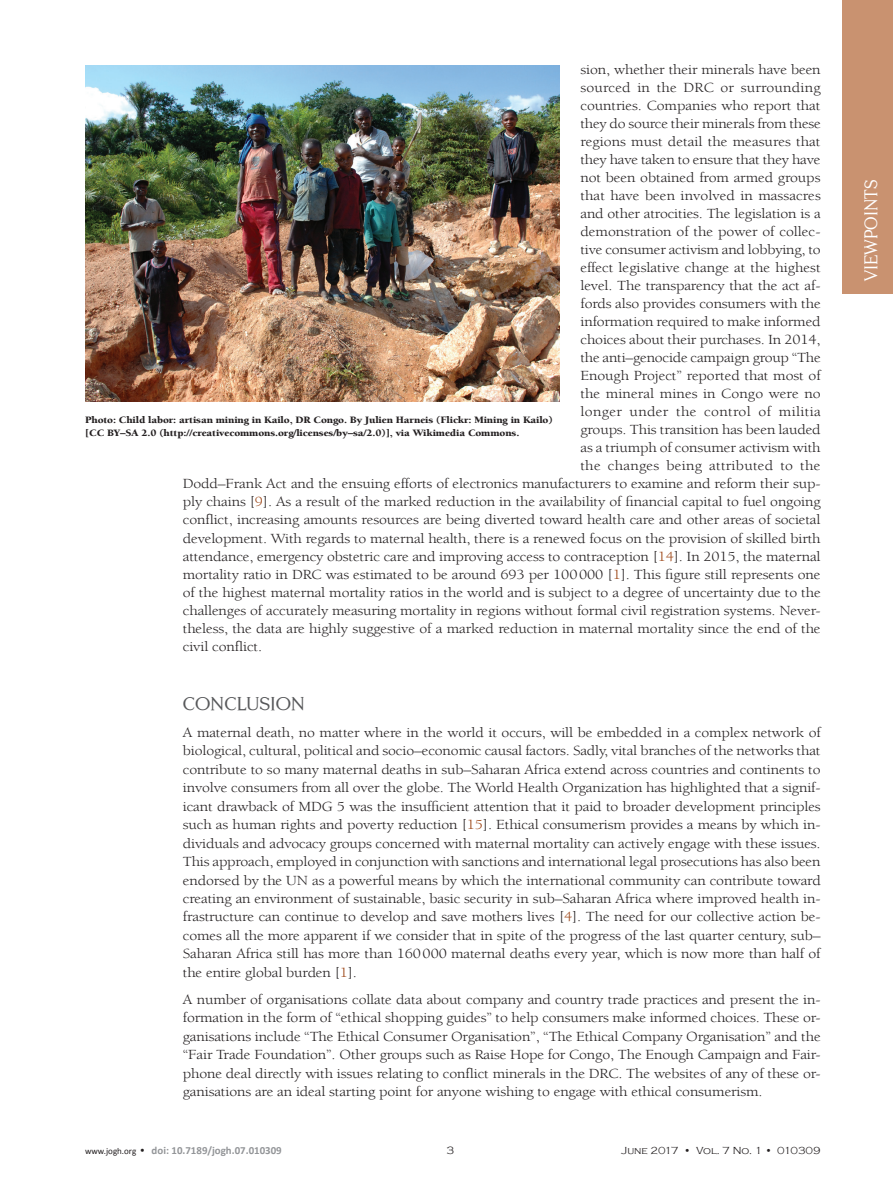
<style>
.page{position:relative;width:893px;height:1191px;background:#fff}
.page>*{position:absolute;margin:0;border:0;box-sizing:border-box;transform-origin:0 0}
.t1{font:18.6px "Centabel";letter-spacing:-.01em;color:#57585a;scale:1.11 1}
.t2{font:18px "Centabel";color:#fff}
.t3{font:14.25px/18.5px "Berkeley Std";letter-spacing:-.01em;color:#231f20;text-align:justify;scale:1.11 1}
.t4{font:14.25px "Berkeley Std";letter-spacing:.02em;color:#231f20;scale:1.11 1}
.t5{font:14.25px "Berkeley Std";letter-spacing:.015em;color:#231f20;scale:1.11 1}
.t6{font:14.25px "Berkeley Std";letter-spacing:.01em;color:#231f20;scale:1.11 1}
.t7{font:700 10.95px "Calibri";color:#939598}
.t8{font:300 10.95px "Copperplate Gothic";color:#231f20}
.t9{font:300 10.5px "Copperplate Gothic";color:#231f20}
.t10{font:900 10.05px/13.5px "Berkeley Std";letter-spacing:-.01em;color:#231f20;scale:1.11 1}
.s1{color:#9d4718}
.s2{font-weight:400;font-size:9px;color:#231f20}
.s3{font-family:"Copperplate Gothic";font-weight:300;color:#231f20}
</style>
<div class="page">
<div style="left:842px;top:0;width:51px;height:293px;background:#c99270"></div>
<img style="left:85px;top:65px;width:474px;height:336px">
<p class="t3" style="left:580px;top:61px;width:218px">sion, whether their minerals have been</p>
<p class="t6" style="left:580px;top:80px;width:218px">sourced in the DRC or surrounding</p>
<p class="t3" style="left:580px;top:97px;width:218px">countries. Companies who report that</p>
<p class="t3" style="left:580px;top:115px;width:218px">they do source their minerals from these</p>
<p class="t3" style="left:580px;top:133px;width:218px">regions must detail the measures that</p>
<p class="t3" style="left:580px;top:151px;width:218px">they have taken to ensure that they have</p>
<p class="t3" style="left:580px;top:169px;width:218px">not been obtained from armed groups</p>
<p class="t3" style="left:580px;top:187px;width:218px">that have been involved in massacres</p>
<p class="t3" style="left:580px;top:205px;width:218px">and other atrocities. The legislation is a</p>
<p class="t3" style="left:580px;top:223px;width:218px">demonstration of the power of collec-</p>
<p class="t3" style="left:580px;top:241px;width:218px">tive consumer activism and lobbying, to</p>
<p class="t3" style="left:580px;top:259px;width:218px">effect legislative change at the highest</p>
<p class="t3" style="left:580px;top:277px;width:218px">level. The transparency that the act af-</p>
<p class="t3" style="left:580px;top:295px;width:218px">fords also provides consumers with the</p>
<p class="t3" style="left:580px;top:313px;width:218px">information required to make informed</p>
<p class="t3" style="left:580px;top:331px;width:218px">choices about their purchases. In 2014,</p>
<p class="t3" style="left:580px;top:349px;width:218px">the anti–genocide campaign group “The</p>
<p class="t3" style="left:580px;top:367px;width:218px">Enough Project” reported that most of</p>
<p class="t3" style="left:580px;top:385px;width:218px">the mineral mines in Congo were no</p>
<p class="t4" style="left:580px;top:404px;width:218px">longer under the control of militia</p>
<p class="t3" style="left:580px;top:421px;width:218px">groups. This transition has been lauded</p>
<p class="t3" style="left:580px;top:439px;width:218px">as a triumph of consumer activism with</p>
<p class="t5" style="left:580px;top:458px;width:218px">the changes being attributed to the</p>
<p class="t3" style="left:183px;top:475px;width:576px">Dodd–Frank Act and the ensuing efforts of electronics manufacturers to examine and reform their sup-</p>
<p class="t3" style="left:183px;top:493px;width:576px">ply chains [<span class="s1">9</span>]. As a result of the marked reduction in the availability of financial capital to fuel ongoing</p>
<p class="t3" style="left:183px;top:511px;width:576px">conflict, increasing amounts resources are being diverted toward health care and other areas of societal</p>
<p class="t3" style="left:183px;top:529px;width:576px">development. With regards to maternal health, there is a renewed focus on the provision of skilled birth</p>
<p class="t3" style="left:183px;top:547px;width:576px">attendance, emergency obstetric care and improving access to contraception [<span class="s1">14</span>]. In 2015, the maternal</p>
<p class="t3" style="left:183px;top:565px;width:576px">mortality ratio in DRC was estimated to be around 693 per 100000 [<span class="s1">1</span>]. This figure still represents one</p>
<p class="t3" style="left:183px;top:583px;width:576px">of the highest maternal mortality ratios in the world and is subject to a degree of uncertainty due to the</p>
<p class="t3" style="left:183px;top:601px;width:576px">challenges of accurately measuring mortality in regions without formal civil registration systems. Never-</p>
<p class="t3" style="left:183px;top:619px;width:576px">theless, the data are highly suggestive of a marked reduction in maternal mortality since the end of the</p>
<p class="t3" style="left:183px;top:637px;width:73px">civil conflict.</p>
<p class="t10" style="left:85px;top:413px;width:423px">Photo: Child labor: artisan mining in Kailo, DR Congo. By Julien Harneis (Flickr: Mining in Kailo) [CC BY–SA 2.0 (http://creativecommons.org/licenses/by–sa/2.0)], via Wikimedia Commons.</p>
<h1 class="t1" style="left:183px;top:692px;width:112px">CONCLUSION</h1>
<p class="t3" style="left:183px;top:723px;width:576px">A maternal death, no matter where in the world it occurs, will be embedded in a complex network of biological, cultural, political and socio–economic causal factors. Sadly, vital branches of the networks that contribute to so many maternal deaths in sub–Saharan Africa extend across countries and continents to involve consumers from all over the globe. The World Health Organization has highlighted that a signif&shy;icant drawback of MDG 5 was the insufficient attention that it paid to broader development principles such as human rights and poverty reduction [<span class="s1">15</span>]. Ethical consumerism provides a means by which in&shy;dividuals and advocacy groups concerned with maternal mortality can actively engage with these issues.<br>This approach, employed in conjunction with sanctions and international legal prosecutions has also been endorsed by the UN as a powerful means by which the international community can contribute toward creating an environment of sustainable, basic security in sub–Saharan Africa where improved health in&shy;frastructure can continue to develop and save mothers lives [<span class="s1">4</span>]. The need for our collective action be&shy;comes all the more apparent if we consider that in spite of the progress of the last quarter century, sub– Saharan Africa still has more than 160000 maternal deaths every year, which is now more than half of the entire global burden [<span class="s1">1</span>].</p>
<p class="t3" style="left:183px;top:990px;width:576px">A number of organisations collate data about company and country trade practices and present the in&shy;formation in the form of “ethical shopping guides” to help consumers make informed choices. These or&shy;ganisations include “The Ethical Consumer Organisation”, “The Ethical Company Organisation” and the “Fair Trade Foundation”. Other groups such as Raise Hope for Congo, The Enough Campaign and Fair&shy;phone deal directly with issues relating to conflict minerals in the DRC. The websites of any of these or&shy;ganisations are an ideal starting point for anyone wishing to engage with ethical consumerism.</p>
<p class="t7" style="left:85px;top:1143px;width:198px"><span class="s2">www.jogh.org</span> <span class="s3">•</span> doi: 10.7189/jogh.07.010309</p>
<p class="t8" style="left:447px;top:1144px;width:9px">3</p>
<p class="t9" style="left:621px;top:1144px;width:201px">June 2017 • Vol. 7 No. 1 • 010309</p>
<p class="t2" style="left:860px;top:281px;width:103px;rotate:-90deg">VIEWPOINTS</p>
</div>
